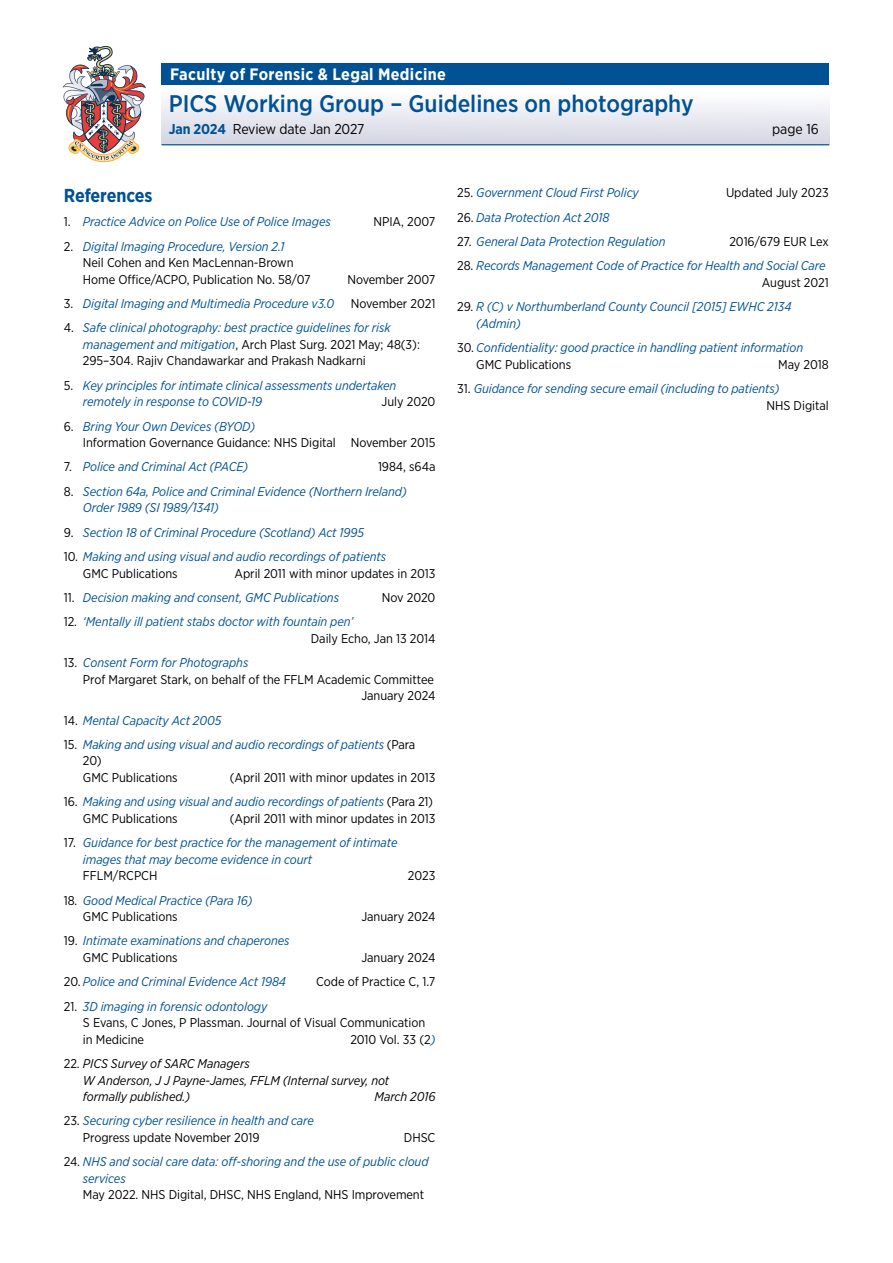
<style>
.page{position:relative;width:893px;height:1263px;background:#fff}
.page>*{position:absolute;margin:0;border:0;box-sizing:border-box;transform-origin:0 0}
.t1{font:500 24px "Gotham Narrow";color:#005294}
.subtitle{font:700 18.75px "Gotham Narrow";letter-spacing:-.005em;color:#005294}
.t2{font:700 16.5px "Gotham Narrow";letter-spacing:.02em;color:#fff}
.t3{font:14.25px "Gotham Narrow";letter-spacing:-.01em;color:#000}
.references{font:italic 12.75px/16.5px "Gotham Narrow";letter-spacing:-.005em;color:#005294}
.references-2{font:12.75px/16.5px "Gotham Narrow";letter-spacing:-.005em;color:#000}
.references-3{font:italic 12.75px/16.5px "Gotham Narrow";letter-spacing:-.005em;color:#000}
.s1{font-weight:700;color:#005294}
.s2{font-style:normal;color:#000}
.s3{font-style:italic;color:#005294}
.s4{font-style:normal}
</style>
<div class="page">
<img style="left:63px;top:46px;width:83px;height:116px">
<div style="left:162px;top:85px;width:667px;height:60px;background:linear-gradient(to bottom,#fff,#d3d6e3)"></div>
<hr style="left:162px;top:144px;width:667px;height:1px;background:#005294">
<div style="left:162px;top:64px;width:667px;height:21px;background:#005294"></div>
<p class="t2" style="left:170px;top:63px;width:277px">Faculty of Forensic &amp; Legal Medicine</p>
<h1 class="t1" style="left:169px;top:88px;width:526px">PICS Working Group – Guidelines on photography</h1>
<p class="t3" style="left:169px;top:120px;width:197px"><span class="s1">Jan 2024</span> Review date Jan 2027</p>
<p class="t3" style="left:772px;top:120px;width:48px">page 16</p>
<p class="subtitle" style="left:64px;top:183px;width:90px">References</p>
<p class="references" style="left:64px;top:213px;width:269px"><span class="s2">1.</span> Practice Advice on Police Use of Police Images</p>
<p class="references-2" style="left:373px;top:213px;width:63px">NPIA, 2007</p>
<p class="references-2" style="left:83px;top:238px;width:229px;text-indent:-19px">2. <span class="s3">Digital Imaging Procedure, Version 2.1<br></span>Neil Cohen and Ken MacLennan-Brown<br>Home Office/ACPO, Publication No. 58/07</p>
<p class="references-2" style="left:347px;top:271px;width:90px">November 2007</p>
<p class="references" style="left:64px;top:295px;width:272px"><span class="s2">3.</span> Digital Imaging and Multimedia Procedure v3.0</p>
<p class="references-2" style="left:351px;top:295px;width:86px">November 2021</p>
<p class="references" style="left:83px;top:319px;width:339px;text-indent:-19px"><span class="s2">4.</span> Safe clinical photography: best practice guidelines for risk management and mitigation<span class="s2">, Arch Plast Surg. 2021 May; 48(3):<br>295–304. Rajiv Chandawarkar and Prakash Nadkarni</span></p>
<p class="references" style="left:83px;top:377px;width:315px;text-indent:-19px"><span class="s2">5.</span> Key principles for intimate clinical assessments undertaken remotely in response to COVID-19</p>
<p class="references-2" style="left:382px;top:393px;width:55px">July 2020</p>
<p class="references-2" style="left:83px;top:418px;width:354px;text-indent:-19px">6. <span class="s3">Bring Your Own Devices (BYOD)<br></span>Information Governance Guidance: NHS Digital November 2015</p>
<p class="references" style="left:64px;top:458px;width:186px"><span class="s2">7.</span> Police and Criminal Act (PACE)</p>
<p class="references-2" style="left:378px;top:458px;width:59px">1984, s64a</p>
<p class="references" style="left:83px;top:483px;width:325px;text-indent:-19px"><span class="s2">8.</span> Section 64a, Police and Criminal Evidence (Northern Ireland)<br>Order 1989 (SI 1989/1341)</p>
<p class="references" style="left:64px;top:524px;width:302px"><span class="s2">9.</span> Section 18 of Criminal Procedure (Scotland) Act 1995</p>
<p class="references" style="left:83px;top:548px;width:305px;text-indent:-19px"><span class="s2">10.</span> Making and using visual and audio recordings of patients<br><span class="s2">GMC Publications</span></p>
<p class="references-2" style="left:234px;top:565px;width:202px">April 2011 with minor updates in 2013</p>
<p class="references" style="left:64px;top:589px;width:277px"><span class="s2">11.</span> Decision making and consent, GMC Publications</p>
<p class="references-2" style="left:382px;top:589px;width:55px">Nov 2020</p>
<p class="references" style="left:311px;top:613px;width:126px;text-indent:-247px"><span class="s2">12.</span> ‘Mentally ill patient stabs doctor with fountain pen’<br><span class="s2">Daily Echo, Jan 13 2014</span></p>
<p class="references" style="left:64px;top:654px;width:186px"><span class="s2">13.</span> Consent Form for Photographs</p>
<p class="references-2" style="left:83px;top:671px;width:353px">Prof Margaret Stark, on behalf of the FFLM Academic Committee</p>
<p class="references-2" style="left:361px;top:687px;width:76px">January 2024</p>
<p class="references" style="left:64px;top:712px;width:159px"><span class="s2">14.</span> Mental Capacity Act 2005</p>
<p class="references" style="left:83px;top:736px;width:334px;text-indent:-19px"><span class="s2">15.</span> Making and using visual and audio recordings of patients <span class="s2">(Para<br>20)<br>GMC Publications</span></p>
<p class="references-2" style="left:230px;top:769px;width:207px">(April 2011 with minor updates in 2013</p>
<p class="references" style="left:83px;top:793px;width:352px;text-indent:-19px"><span class="s2">16.</span> Making and using visual and audio recordings of patients <span class="s2">(Para 21)<br>GMC Publications</span></p>
<p class="references-2" style="left:230px;top:810px;width:207px">(April 2011 with minor updates in 2013</p>
<p class="references" style="left:83px;top:834px;width:316px;text-indent:-19px"><span class="s2">17.</span> Guidance for best practice for the management of intimate images that may become evidence in court<br><span class="s2">FFLM/RCPCH</span></p>
<p class="references-2" style="left:408px;top:867px;width:29px">2023</p>
<p class="references" style="left:83px;top:891px;width:171px;text-indent:-19px"><span class="s2">18.</span> Good Medical Practice (Para 16)<br><span class="s2">GMC Publications</span></p>
<p class="references" style="left:83px;top:932px;width:208px;text-indent:-19px"><span class="s2">19.</span> Intimate examinations and chaperones<br><span class="s2">GMC Publications</span></p>
<p class="references-2" style="left:361px;top:908px;width:76px">January 2024</p>
<p class="references-2" style="left:361px;top:949px;width:76px">January 2024</p>
<p class="references" style="left:64px;top:973px;width:224px"><span class="s2">20.</span> Police and Criminal Evidence Act 1984</p>
<p class="references-2" style="left:316px;top:973px;width:121px">Code of Practice C, 1.7</p>
<p class="references-2" style="left:83px;top:998px;width:344px;text-indent:-19px">21. <span class="s3">3D imaging in forensic odontology<br></span>S Evans, C Jones, P Plassman. Journal of Visual Communication in Medicine</p>
<p class="references-2" style="left:350px;top:1031px;width:87px">2010 Vol. 33 (2<span class="s3">)</span></p>
<p class="references-3" style="left:83px;top:1055px;width:308px;text-indent:-19px"><span class="s4">22.</span> PICS Survey of SARC Managers<br>W Anderson, J J Payne-James, FFLM (Internal survey, not formally published.)</p>
<p class="references-3" style="left:375px;top:1088px;width:62px">March 2016</p>
<p class="references" style="left:83px;top:1112px;width:233px;text-indent:-19px"><span class="s2">23.</span> Securing cyber resilience in health and care<br><span class="s2">Progress update November 2019</span></p>
<p class="references-2" style="left:404px;top:1129px;width:33px">DHSC</p>
<p class="references" style="left:83px;top:1153px;width:347px;text-indent:-19px"><span class="s2">24.</span> NHS and social care data: off-shoring and the use of public cloud services<br><span class="s2">May 2022. NHS Digital, DHSC, NHS England, NHS Improvement</span></p>
<p class="references" style="left:457px;top:184px;width:183px"><span class="s2">25.</span> Government Cloud First Policy</p>
<p class="references-2" style="left:726px;top:184px;width:104px">Updated July 2023</p>
<p class="references" style="left:457px;top:209px;width:154px"><span class="s2">26.</span> Data Protection Act 2018</p>
<p class="references" style="left:457px;top:233px;width:210px"><span class="s2">27.</span> General Data Protection Regulation</p>
<p class="references-2" style="left:729px;top:233px;width:101px">2016/679 EUR Lex</p>
<p class="references" style="left:457px;top:257px;width:373px;text-align:right"><span class="s2">28.</span> Records Management Code of Practice for Health and Social Care<br><span class="s2">August 2021</span></p>
<p class="references" style="left:476px;top:298px;width:317px;text-indent:-19px"><span class="s2">29.</span> R (C) v Northumberland County Council [2015] EWHC 2134 (Admin)</p>
<p class="references" style="left:476px;top:339px;width:328px;text-indent:-19px"><span class="s2">30.</span> Confidentiality: good practice in handling patient information<br><span class="s2">GMC Publications</span></p>
<p class="references-2" style="left:778px;top:356px;width:52px">May 2018</p>
<p class="references" style="left:767px;top:380px;width:64px;text-indent:-309px"><span class="s2">31.</span> Guidance for sending secure email (including to patients)<br><span class="s2">NHS Digital</span></p>
</div>
